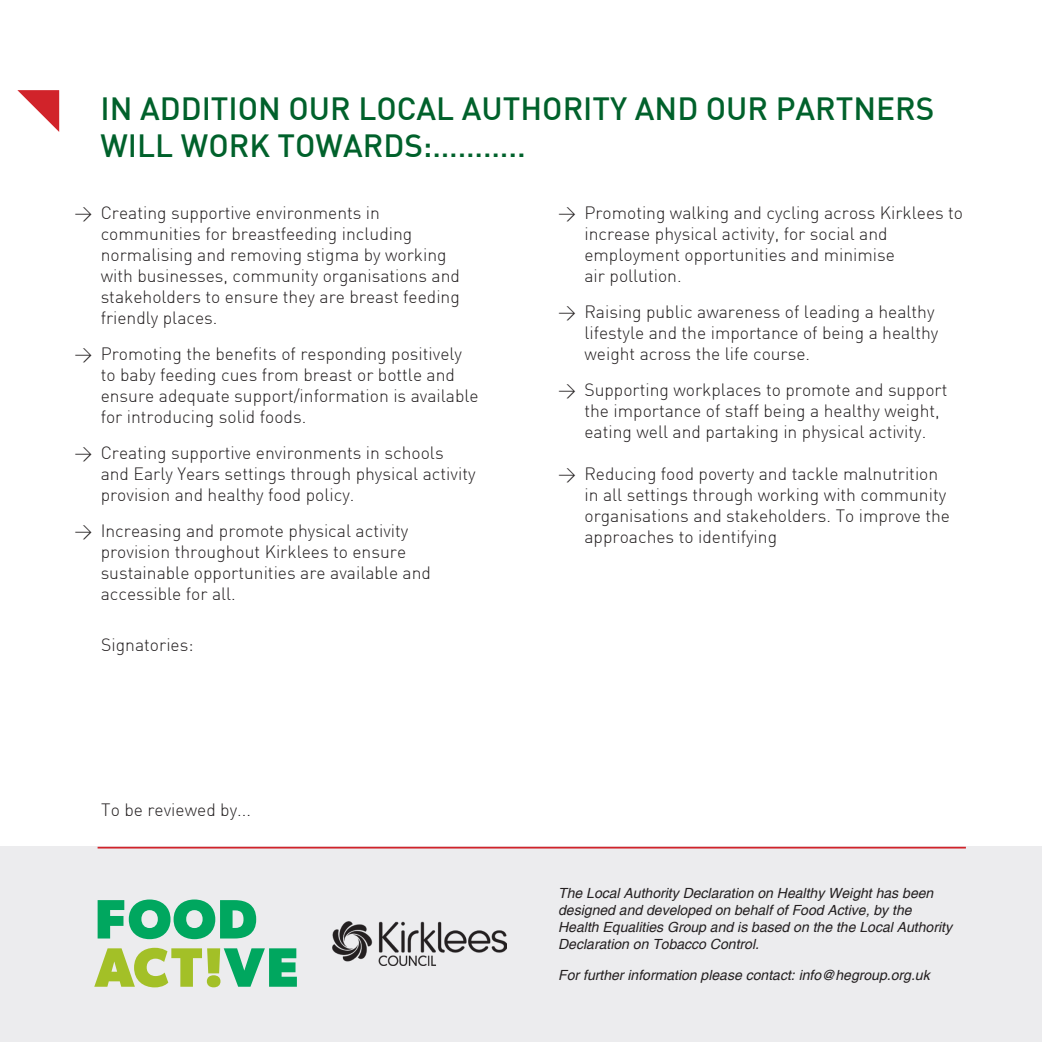
<style>
.page{position:relative;width:1042px;height:1042px;background:#fff}
.page>*{position:absolute;margin:0;border:0;box-sizing:border-box;transform-origin:0 0}
.t1{font:500 31.5px/37.8px "DIN";color:#00612b}
.t2{font:300 17.5px/21px "DIN";color:#231f20}
.t3{font:italic 14px/16.8px "Helvetica";color:#231f20}
</style>
<div class="page">
<div style="left:0;top:847px;width:1042px;height:195px;background:#ececee"></div>
<svg style="left:17px;top:90px;width:42px;height:42px"></svg>
<hr style="left:98px;top:847px;width:868px;height:1px;background:#d1232a">
<svg style="left:94px;top:948px;width:203px;height:39px"></svg>
<svg style="left:98px;top:899px;width:158px;height:40px"></svg>
<img style="left:332px;top:921px;width:174px;height:45px">
<p class="t1" style="left:100px;top:88px;width:835px">IN ADDITION OUR LOCAL AUTHORITY AND OUR PARTNERS<br>WILL WORK TOWARDS:………..</p>
<p class="t2" style="left:101px;top:202px;width:361px;text-indent:-26px">&gt; Creating supportive environments in communities for breastfeeding including normalising and removing stigma by working with businesses, community organisations and stakeholders to ensure they are breast feeding friendly places.</p>
<p class="t2" style="left:101px;top:343px;width:379px;text-indent:-26px">&gt; Promoting the benefits of responding positively to baby feeding cues from breast or bottle and ensure adequate support/information is available for introducing solid foods.</p>
<p class="t2" style="left:101px;top:442px;width:376px;text-indent:-26px">&gt; Creating supportive environments in schools and Early Years settings through physical activity provision and healthy food policy.</p>
<p class="t2" style="left:101px;top:520px;width:332px;text-indent:-26px">&gt; Increasing and promote physical activity provision throughout Kirklees to ensure sustainable opportunities are available and accessible for all.</p>
<p class="t2" style="left:101px;top:634px;width:94px">Signatories:</p>
<p class="t2" style="left:101px;top:798px;width:151px">To be reviewed by...</p>
<p class="t2" style="left:584px;top:202px;width:380px;text-indent:-26px">&gt; Promoting walking and cycling across Kirklees to increase physical activity, for social and employment opportunities and minimise</p>
<p class="t2" style="left:584px;top:265px;width:99px">air pollution.</p>
<p class="t2" style="left:558px;top:301px;width:382px;text-align:right">&gt; Raising public awareness of leading a healthy lifestyle and the importance of being a healthy</p>
<p class="t2" style="left:584px;top:343px;width:227px">weight across the life course.</p>
<p class="t2" style="left:558px;top:379px;width:391px">&gt; Supporting workplaces to promote and support</p>
<p class="t2" style="left:584px;top:400px;width:357px">the importance of staff being a healthy weight, eating well and partaking in physical activity.</p>
<p class="t2" style="left:584px;top:463px;width:367px;text-indent:-26px">&gt; Reducing food poverty and tackle malnutrition in all settings through working with community organisations and stakeholders. To improve the approaches to identifying</p>
<p class="t3" style="left:558px;top:885px;width:395px">The Local Authority Declaration on Healthy Weight has been designed and developed on behalf of Food Active, by the Health Equalities Group and is based on the the Local Authority Declaration on Tobacco Control.</p>
<p class="t3" style="left:558px;top:967px;width:373px">For further information please contact: info@hegroup.org.uk</p>
</div>
